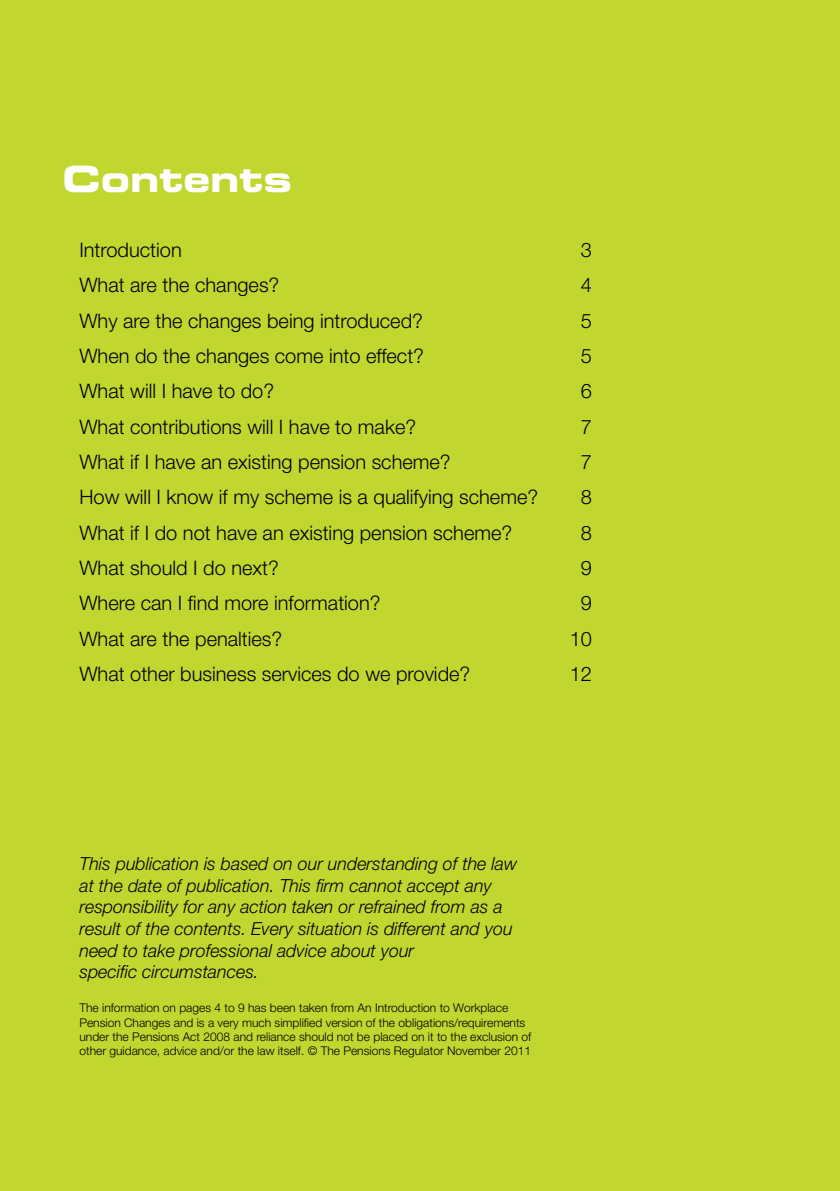
<style>
.page{position:relative;width:840px;height:1191px;background:#fff}
.page>*{position:absolute;margin:0;border:0;box-sizing:border-box;transform-origin:0 0}
.t1{font:36px "Eurostile Bold Extended Two";color:#fff}
.t2{font:300 20px "Helvetica Neue";color:#000}
.t3{font:italic 300 18px/21.6px "Helvetica Neue";color:#000}
.t4{font:300 12px/14.4px "Helvetica Neue";color:#000}
</style>
<div class="page">
<div style="left:0;top:0;width:839px;height:1191px;background:#c1d72f"></div>
<h1 class="t1" style="left:62px;top:154px;width:231px">Contents</h1>
<p class="t2" style="left:79px;top:237px;width:104px">Introduction</p>
<p class="t2" style="left:580px;top:237px;width:13px">3</p>
<p class="t2" style="left:79px;top:273px;width:201px">What are the changes?</p>
<p class="t2" style="left:580px;top:273px;width:13px">4</p>
<p class="t2" style="left:79px;top:308px;width:345px">Why are the changes being introduced?</p>
<p class="t2" style="left:580px;top:308px;width:13px">5</p>
<p class="t2" style="left:79px;top:344px;width:346px">When do the changes come into effect?</p>
<p class="t2" style="left:580px;top:344px;width:13px">5</p>
<p class="t2" style="left:79px;top:379px;width:196px">What will I have to do?</p>
<p class="t2" style="left:580px;top:379px;width:13px">6</p>
<p class="t2" style="left:79px;top:414px;width:338px">What contributions will I have to make?</p>
<p class="t2" style="left:580px;top:414px;width:13px">7</p>
<p class="t2" style="left:79px;top:450px;width:372px">What if I have an existing pension scheme?</p>
<p class="t2" style="left:580px;top:450px;width:13px">7</p>
<p class="t2" style="left:79px;top:485px;width:460px">How will I know if my scheme is a qualifying scheme?</p>
<p class="t2" style="left:580px;top:485px;width:13px">8</p>
<p class="t2" style="left:79px;top:520px;width:434px">What if I do not have an existing pension scheme?</p>
<p class="t2" style="left:580px;top:520px;width:13px">8</p>
<p class="t2" style="left:79px;top:556px;width:201px">What should I do next?</p>
<p class="t2" style="left:580px;top:556px;width:13px">9</p>
<p class="t2" style="left:79px;top:591px;width:302px">Where can I find more information?</p>
<p class="t2" style="left:580px;top:591px;width:13px">9</p>
<p class="t2" style="left:79px;top:626px;width:204px">What are the penalties?</p>
<p class="t2" style="left:569px;top:626px;width:24px">10</p>
<p class="t2" style="left:79px;top:662px;width:392px">What other business services do we provide?</p>
<p class="t2" style="left:569px;top:662px;width:24px">12</p>
<p class="t3" style="left:79px;top:852px;width:439px">This publication is based on our understanding of the law at the date of publication. This firm cannot accept any responsibility for any action taken or refrained from as a result of the contents. Every situation is different and you need to take professional advice about your<br>specific circumstances.</p>
<p class="t4" style="left:79px;top:1000px;width:453px">The information on pages 4 to 9 has been taken from An Introduction to Workplace Pension Changes and is a very much simplified version of the obligations/requirements under the Pensions Act 2008 and reliance should not be placed on it to the exclusion of other guidance, advice and/or the law itself. © The Pensions Regulator November 2011</p>
</div>
